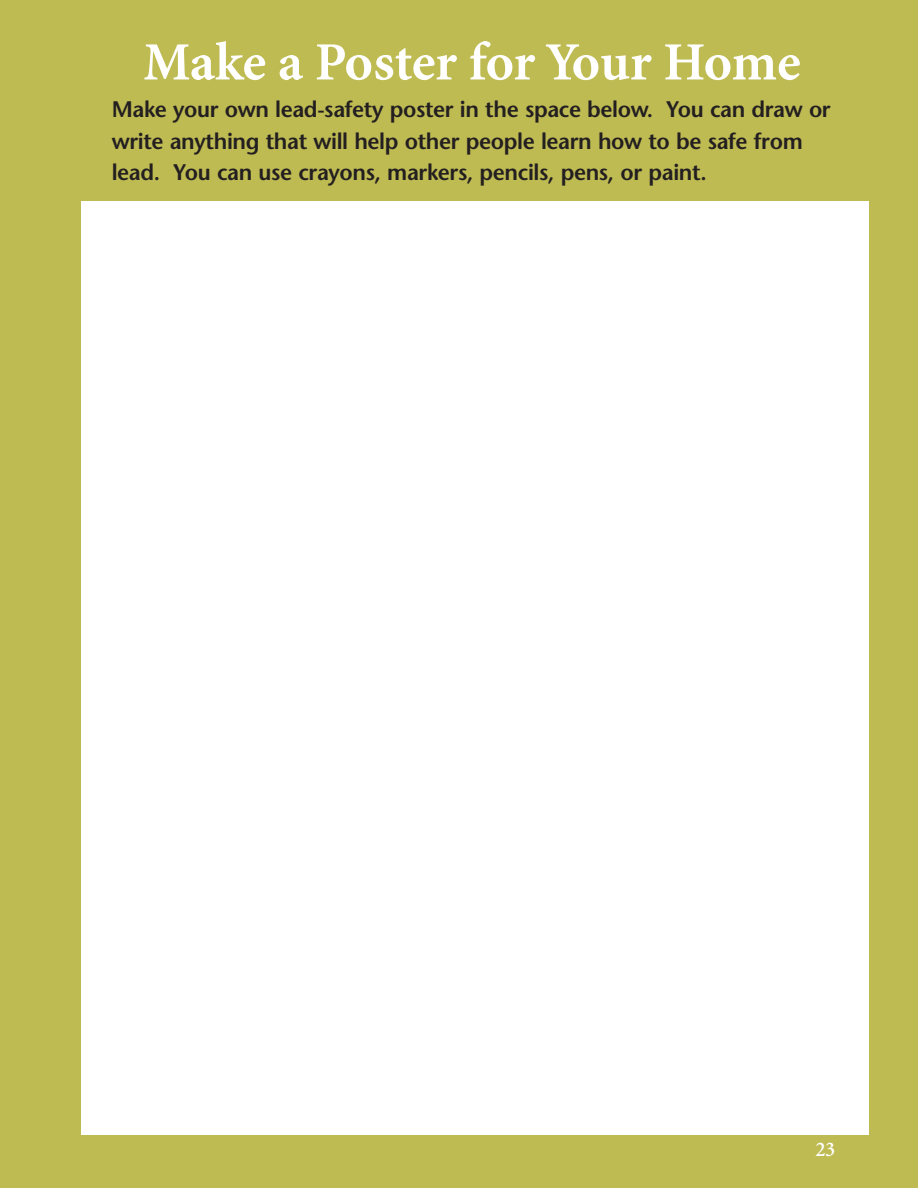
<style>
.page{position:relative;width:918px;height:1188px;background:#fff}
.page>*{position:absolute;margin:0;border:0;box-sizing:border-box;transform-origin:0 0}
.t1{font:54px "Minion MM 578 585 11";letter-spacing:-.015em;color:#fff}
.t2{font:600 22.5px/31.5px "Stone Sans";letter-spacing:-.015em;color:#231f20}
.t3{font:21px "Minion MM 485 585 11";color:#fff}
</style>
<div class="page">
<div style="left:0;top:1px;width:918px;height:1187px;background:#bfbb53"></div>
<div style="left:81px;top:201px;width:788px;height:934px;background:#fff"></div>
<h1 class="t1" style="left:143px;top:41px;width:659px">Make a Poster for Your Home</h1>
<p class="t2" style="left:112px;top:96px;width:721px">Make your own lead-safety poster in the space below. You can draw or write anything that will help other people learn how to be safe from lead. You can use crayons, markers, pencils, pens, or paint.</p>
<p class="t3" style="left:815px;top:1141px;width:22px">23</p>
</div>
